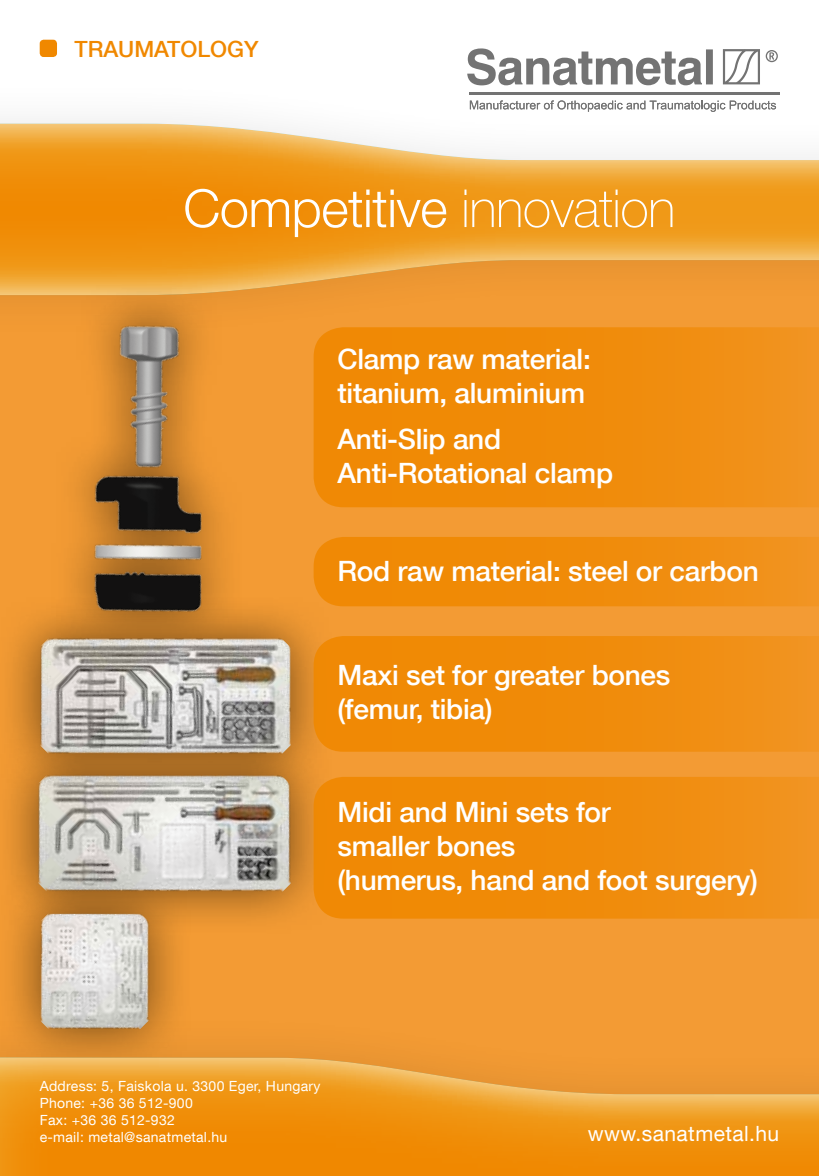
<style>
.page{position:relative;width:819px;height:1176px;background:#fff}
.page>*{position:absolute;margin:0;border:0;box-sizing:border-box;transform-origin:0 0}
.t1{font:300 52.5px "Helvetica Neue LT Com";letter-spacing:-.01em;color:#fff}
.t2{font:500 28px/33.6px "Helvetica Neue LT Com";letter-spacing:-.01em;color:#fff}
.t3{font:500 22.4px "Helvetica Neue LT Com";color:#f08800}
.t4{font:21px "Helvetica Neue LT Com";letter-spacing:.02em;color:#fff}
.t5{font:14px/16.8px "Helvetica Neue LT Com";letter-spacing:.02em;color:#fff}
.s1{font-weight:100}
</style>
<div class="page">
<div style="left:0;top:211px;width:819px;height:965px;background:#f39b34"></div>
<div style="left:0;top:727px;width:332px;height:206px;background:#000;opacity:.55"></div>
<img style="left:38px;top:796px;width:253px;height:100px">
<div style="left:0;top:865px;width:190px;height:206px;background:#000;opacity:.55"></div>
<img style="left:34px;top:913px;width:119px;height:101px">
<div style="left:0;top:590px;width:332px;height:206px;background:#000;opacity:.55"></div>
<img style="left:40px;top:635px;width:251px;height:123px">
<div style="left:0;top:75px;width:819px;height:264px;background:#000;opacity:.1"></div>
<div style="left:0;top:120px;width:819px;height:175px;background:#fff;opacity:.75"></div>
<div style="left:0;top:1014px;width:819px;height:162px;background:#000;opacity:.1"></div>
<div style="left:0;top:1055px;width:819px;height:121px;background:#fff;opacity:.75"></div>
<div style="left:40px;top:40px;width:17px;height:17px;background:#f08800;border-radius:4px"></div>
<svg style="left:467px;top:48px;width:245px;height:37px"></svg>
<hr style="left:469px;top:92px;width:310px;height:3px;background:#000">
<svg style="left:722px;top:49px;width:55px;height:35px"></svg>
<svg style="left:470px;top:100px;width:306px;height:12px"></svg>
<div style="left:46px;top:284px;width:196px;height:375px;background:#000;opacity:.55"></div>
<img style="left:80px;top:290px;width:121px;height:329px">
<svg style="left:313px;top:327px;width:506px;height:180px;background:#f08c0d"></svg>
<svg style="left:313px;top:636px;width:506px;height:116px;background:#f08c0d"></svg>
<svg style="left:313px;top:537px;width:506px;height:69px;background:#f08c0d"></svg>
<svg style="left:313px;top:777px;width:506px;height:141px;background:#f08c0c"></svg>
<p class="t3" style="left:74px;top:35px;width:186px">Traumatology</p>
<h1 class="t1" style="left:183px;top:176px;width:493px">Competitive <span class="s1">innovation</span></h1>
<p class="t2" style="left:337px;top:342px;width:255px">Clamp raw material: titanium, aluminium</p>
<p class="t2" style="left:337px;top:422px;width:277px">Anti-Slip and<br>Anti-Rotational clamp</p>
<p class="t2" style="left:337px;top:553px;width:423px">Rod raw material: steel or carbon</p>
<p class="t2" style="left:337px;top:658px;width:334px">Maxi set for greater bones (femur, tibia)</p>
<p class="t2" style="left:337px;top:795px;width:422px">Midi and Mini sets for<br>smaller bones<br>(humerus, hand and foot surgery)</p>
<p class="t5" style="left:40px;top:1077px;width:282px">Address: 5, Faiskola u. 3300 Eger, Hungary<br>Phone: +36 36 512-900<br>Fax: +36 36 512-932<br>e-mail: metal@sanatmetal.hu</p>
<p class="t4" style="left:587px;top:1120px;width:193px">www.sanatmetal.hu</p>
</div>
